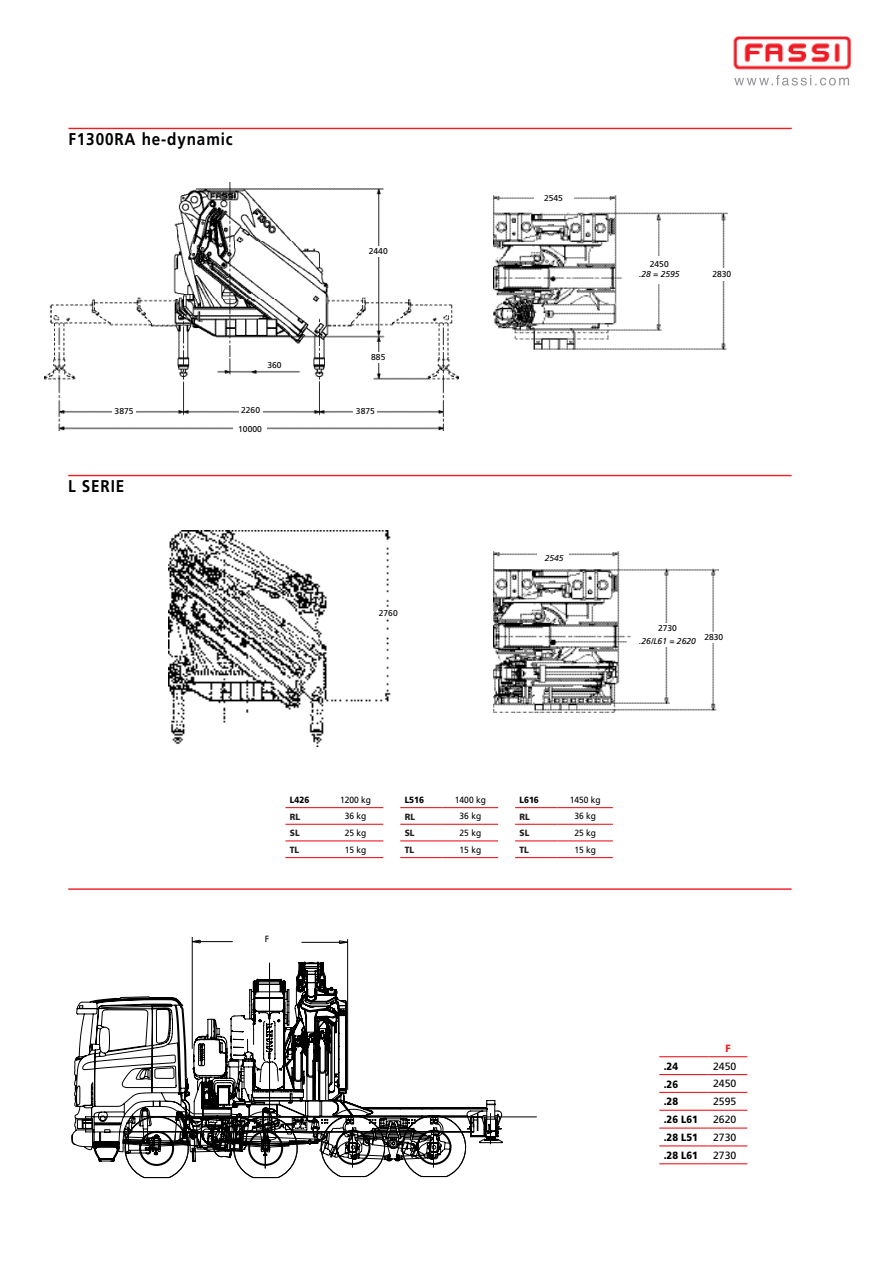
<style>
.page{position:relative;width:893px;height:1263px;background:#fff}
.page>*{position:absolute;margin:0;border:0;box-sizing:border-box;transform-origin:0 0}
.t1{font:700 16.95px "Frutiger";letter-spacing:.055em;color:#000;scale:.9 1}
.t2{font:900 10.5px "Frutiger";color:#000;scale:.9 1}
.t3{font:10.5px "Frutiger";color:#000}
.t4{font:900 10.5px "Frutiger";color:#ed1d24;scale:.9 1}
.t5{font:9px "Frutiger";color:#000;scale:.94 1}
.t6{font:900 9px "Frutiger";color:#231f20;scale:.94 1}
.t7{font:900 9px "Frutiger";color:#000;scale:.9 1}
.t8{font:9px "Frutiger";color:#000}
.t9{font:8.7px "Frutiger";color:#000}
.t10{font:8.55px "Frutiger";color:#000}
.t11{font:italic 8.55px "Frutiger";color:#000}
</style>
<div class="page">
<svg style="left:734px;top:75px;width:115px;height:11px"></svg>
<img style="left:733px;top:36px;width:117px;height:34px">
<hr style="left:68px;top:128px;width:724px;height:1px;background:#ed1d24">
<hr style="left:68px;top:475px;width:724px;height:1px;background:#ed1d24">
<hr style="left:68px;top:888px;width:724px;height:2px;background:#ed1d24">
<img style="left:44px;top:183px;width:414px;height:248px">
<div style="left:354px;top:247px;width:49px;height:10px;background:#fff"></div>
<div style="left:239px;top:405px;width:24px;height:9px;background:#fff"></div>
<div style="left:233px;top:424px;width:34px;height:10px;background:#fff"></div>
<div style="left:112px;top:406px;width:24px;height:9px;background:#fff"></div>
<div style="left:353px;top:406px;width:24px;height:9px;background:#fff"></div>
<div style="left:264px;top:362px;width:21px;height:7px;background:#fff"></div>
<div style="left:369px;top:352px;width:19px;height:10px;background:#fff"></div>
<img style="left:168px;top:530px;width:223px;height:159px">
<img style="left:494px;top:195px;width:233px;height:155px">
<img style="left:493px;top:552px;width:226px;height:161px">
<div style="left:691px;top:268px;width:61px;height:13px;background:#fff"></div>
<div style="left:534px;top:195px;width:39px;height:13px;background:#fff"></div>
<div style="left:633px;top:257px;width:53px;height:27px;background:#fff"></div>
<div style="left:537px;top:550px;width:32px;height:13px;background:#fff"></div>
<div style="left:376px;top:608px;width:24px;height:9px;background:#fff"></div>
<div style="left:698px;top:632px;width:32px;height:11px;background:#fff"></div>
<div style="left:639px;top:623px;width:57px;height:23px;background:#fff"></div>
<svg style="left:475px;top:1100px;width:62px;height:45px"></svg>
<svg style="left:71px;top:689px;width:404px;height:490px"></svg>
<hr style="left:347px;top:939px;width:1px;height:151px;background:#000">
<hr style="left:192px;top:937px;width:1px;height:112px;background:#000">
<hr style="left:302px;top:942px;width:45px;height:1px;background:#000">
<hr style="left:192px;top:941px;width:41px;height:1px;background:#000">
<svg style="left:339px;top:940px;width:9px;height:4px"></svg>
<svg style="left:192px;top:939px;width:9px;height:4px"></svg>
<hr style="left:285px;top:807px;width:43px;height:1px;background:#ed1c24">
<hr style="left:328px;top:807px;width:55px;height:1px;background:#ed1c24">
<hr style="left:400px;top:807px;width:43px;height:1px;background:#ed1c24">
<hr style="left:443px;top:807px;width:55px;height:1px;background:#ed1c24">
<hr style="left:515px;top:807px;width:43px;height:1px;background:#ed1c24">
<hr style="left:558px;top:807px;width:55px;height:1px;background:#ed1c24">
<hr style="left:285px;top:824px;width:43px;height:1px;background:#ed1c24">
<hr style="left:328px;top:824px;width:55px;height:1px;background:#ed1c24">
<hr style="left:285px;top:840px;width:43px;height:1px;background:#ed1c24">
<hr style="left:328px;top:840px;width:55px;height:1px;background:#ed1c24">
<hr style="left:400px;top:824px;width:43px;height:1px;background:#ed1c24">
<hr style="left:443px;top:824px;width:55px;height:1px;background:#ed1c24">
<hr style="left:400px;top:840px;width:43px;height:1px;background:#ed1c24">
<hr style="left:443px;top:840px;width:55px;height:1px;background:#ed1c24">
<hr style="left:515px;top:824px;width:43px;height:1px;background:#ed1c24">
<hr style="left:558px;top:824px;width:55px;height:1px;background:#ed1c24">
<hr style="left:515px;top:840px;width:43px;height:1px;background:#ed1c24">
<hr style="left:558px;top:840px;width:55px;height:1px;background:#ed1c24">
<hr style="left:285px;top:857px;width:43px;height:1px;background:#ed1c24">
<hr style="left:328px;top:857px;width:55px;height:1px;background:#ed1c24">
<hr style="left:400px;top:857px;width:43px;height:1px;background:#ed1c24">
<hr style="left:443px;top:857px;width:55px;height:1px;background:#ed1c24">
<hr style="left:515px;top:857px;width:43px;height:1px;background:#ed1c24">
<hr style="left:558px;top:857px;width:55px;height:1px;background:#ed1c24">
<hr style="left:659px;top:1056px;width:50px;height:1px;background:#ed1c24">
<hr style="left:709px;top:1056px;width:38px;height:1px;background:#ed1c24">
<hr style="left:659px;top:1074px;width:50px;height:1px;background:#ed1c24">
<hr style="left:709px;top:1074px;width:38px;height:1px;background:#ed1c24">
<hr style="left:659px;top:1092px;width:50px;height:1px;background:#ed1c24">
<hr style="left:709px;top:1092px;width:38px;height:1px;background:#ed1c24">
<hr style="left:659px;top:1110px;width:50px;height:1px;background:#ed1c24">
<hr style="left:709px;top:1110px;width:38px;height:1px;background:#ed1c24">
<hr style="left:659px;top:1127px;width:50px;height:2px;background:#ed1c24">
<hr style="left:709px;top:1127px;width:38px;height:2px;background:#ed1c24">
<hr style="left:659px;top:1145px;width:50px;height:1px;background:#ed1c24">
<hr style="left:709px;top:1145px;width:38px;height:1px;background:#ed1c24">
<hr style="left:659px;top:1163px;width:50px;height:1px;background:#ed1c24">
<hr style="left:709px;top:1163px;width:38px;height:1px;background:#ed1c24">
<h1 class="t1" style="left:68px;top:129px;width:184px">F1300RA he-dynamic</h1>
<p class="t10" style="left:267px;top:360px;width:16px">360</p>
<p class="t10" style="left:369px;top:246px;width:20px">2440</p>
<p class="t10" style="left:371px;top:352px;width:16px">885</p>
<p class="t10" style="left:241px;top:405px;width:20px">2260</p>
<p class="t10" style="left:238px;top:424px;width:25px">10000</p>
<p class="t10" style="left:115px;top:406px;width:20px">3875</p>
<p class="t10" style="left:356px;top:406px;width:20px">3875</p>
<h1 class="t1" style="left:68px;top:476px;width:64px">L SERIE</h1>
<p class="t10" style="left:379px;top:608px;width:20px">2760</p>
<p class="t10" style="left:544px;top:193px;width:20px">2545</p>
<p class="t10" style="left:650px;top:259px;width:20px">2450</p>
<p class="t11" style="left:639px;top:269px;width:42px">.28 = 2595</p>
<p class="t9" style="left:713px;top:269px;width:20px">2830</p>
<p class="t11" style="left:545px;top:553px;width:20px">2545</p>
<p class="t10" style="left:658px;top:623px;width:20px">2730</p>
<p class="t11" style="left:639px;top:636px;width:58px">.26/L61 = 2620</p>
<p class="t10" style="left:704px;top:632px;width:20px">2830</p>
<p class="t7" style="left:290px;top:794px;width:23px">L426</p>
<p class="t5" style="left:340px;top:794px;width:35px">1200 kg</p>
<p class="t7" style="left:405px;top:794px;width:23px">L516</p>
<p class="t5" style="left:455px;top:794px;width:35px">1400 kg</p>
<p class="t7" style="left:520px;top:794px;width:23px">L616</p>
<p class="t5" style="left:570px;top:794px;width:35px">1450 kg</p>
<p class="t6" style="left:290px;top:811px;width:13px">RL</p>
<p class="t5" style="left:345px;top:811px;width:25px">36 kg</p>
<p class="t6" style="left:405px;top:811px;width:13px">RL</p>
<p class="t5" style="left:460px;top:811px;width:25px">36 kg</p>
<p class="t6" style="left:520px;top:811px;width:13px">RL</p>
<p class="t5" style="left:574px;top:811px;width:25px">36 kg</p>
<p class="t6" style="left:290px;top:827px;width:12px">SL</p>
<p class="t5" style="left:345px;top:827px;width:25px">25 kg</p>
<p class="t6" style="left:405px;top:827px;width:12px">SL</p>
<p class="t5" style="left:460px;top:827px;width:25px">25 kg</p>
<p class="t6" style="left:519px;top:827px;width:12px">SL</p>
<p class="t5" style="left:574px;top:827px;width:25px">25 kg</p>
<p class="t6" style="left:290px;top:844px;width:12px">TL</p>
<p class="t5" style="left:345px;top:844px;width:25px">15 kg</p>
<p class="t6" style="left:405px;top:844px;width:12px">TL</p>
<p class="t5" style="left:460px;top:844px;width:25px">15 kg</p>
<p class="t6" style="left:519px;top:844px;width:12px">TL</p>
<p class="t5" style="left:574px;top:844px;width:25px">15 kg</p>
<p class="t8" style="left:265px;top:933px;width:6px">F</p>
<p class="t4" style="left:725px;top:1042px;width:7px">F</p>
<p class="t2" style="left:664px;top:1060px;width:18px">.24</p>
<p class="t3" style="left:713px;top:1060px;width:25px">2450</p>
<p class="t2" style="left:664px;top:1077px;width:18px">.26</p>
<p class="t3" style="left:713px;top:1077px;width:25px">2450</p>
<p class="t2" style="left:664px;top:1095px;width:18px">.28</p>
<p class="t3" style="left:713px;top:1095px;width:25px">2595</p>
<p class="t2" style="left:664px;top:1113px;width:39px">.26 L61</p>
<p class="t3" style="left:713px;top:1113px;width:25px">2620</p>
<p class="t2" style="left:664px;top:1131px;width:39px">.28 L51</p>
<p class="t3" style="left:713px;top:1131px;width:25px">2730</p>
<p class="t2" style="left:664px;top:1149px;width:39px">.28 L61</p>
<p class="t3" style="left:713px;top:1149px;width:25px">2730</p>
</div>
